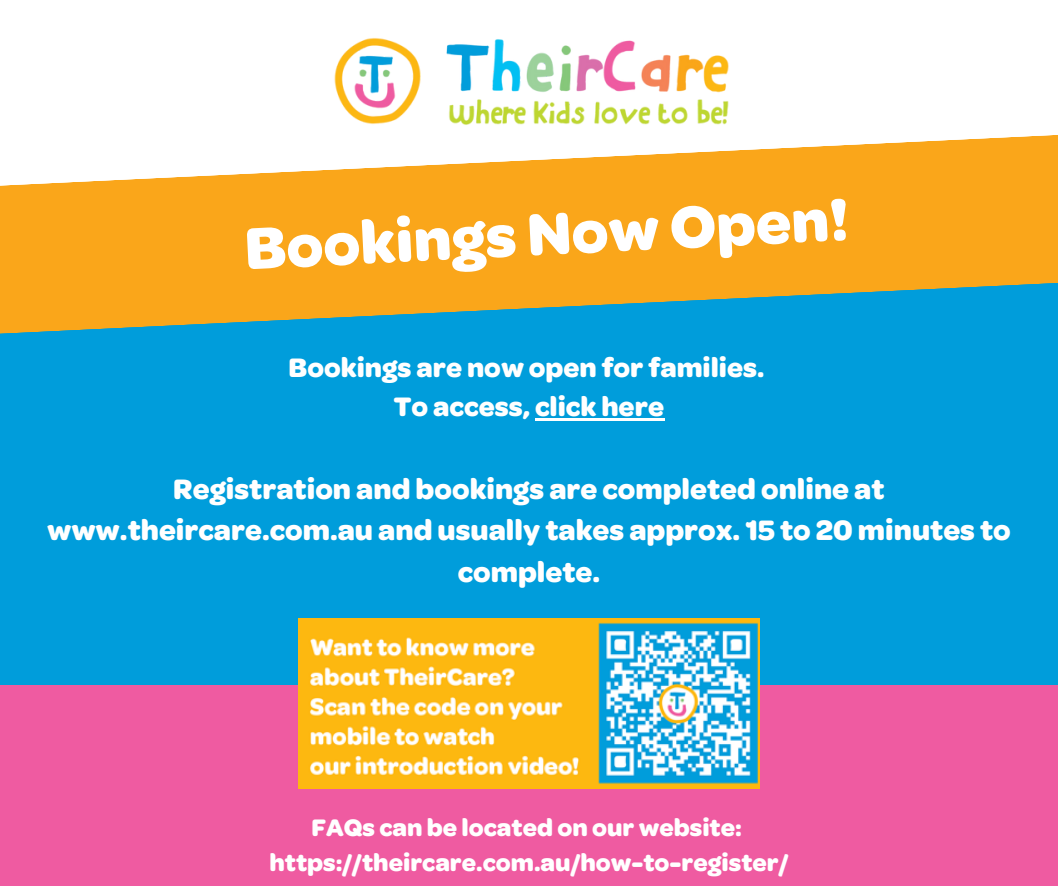
<style>
.page{position:relative;width:1058px;height:887px;background:#fff}
.page>*{position:absolute;margin:0;border:0;box-sizing:border-box;transform-origin:0 0}
.t1{font:700 63px "Omnes Pro";color:#fff}
.t2{font:700 30px/41.7px "Omnes Pro";color:#fff;text-align:center}
.t3{font:700 28.5px "Omnes Pro";color:#fff}
.t4{font:700 25.5px "Omnes Pro";color:#fff}
</style>
<div class="page">
<img style="left:334px;top:38px;width:395px;height:87px">
<div style="left:0;top:334px;width:1058px;height:552px;background:#ef5ba1"></div>
<div style="left:0;top:312px;width:1057px;height:373px;background:#009ddb"></div>
<svg style="left:0;top:135px;width:1058px;height:199px;fill:#faa61a"></svg>
<hr style="left:535px;top:418px;width:129px;height:3px;background:#fff">
<img style="left:299px;top:618px;width:460px;height:170px">
<p class="t1" style="left:243px;top:220px;width:605px;rotate:-3deg">Bookings Now Open!</p>
<p class="t3" style="left:288px;top:354px;width:477px">Bookings are now open for families.</p>
<p class="t3" style="left:394px;top:393px;width:271px">To access, click here</p>
<p class="t2" style="left:47px;top:468px;width:965px">Registration and bookings are completed online at www.theircare.com.au and usually takes approx. 15 to 20 minutes to complete.</p>
<p class="t4" style="left:312px;top:815px;width:432px">FAQs can be located on our website:</p>
<p class="t4" style="left:269px;top:850px;width:520px">https://theircare.com.au/how-to-register/</p>
</div>
